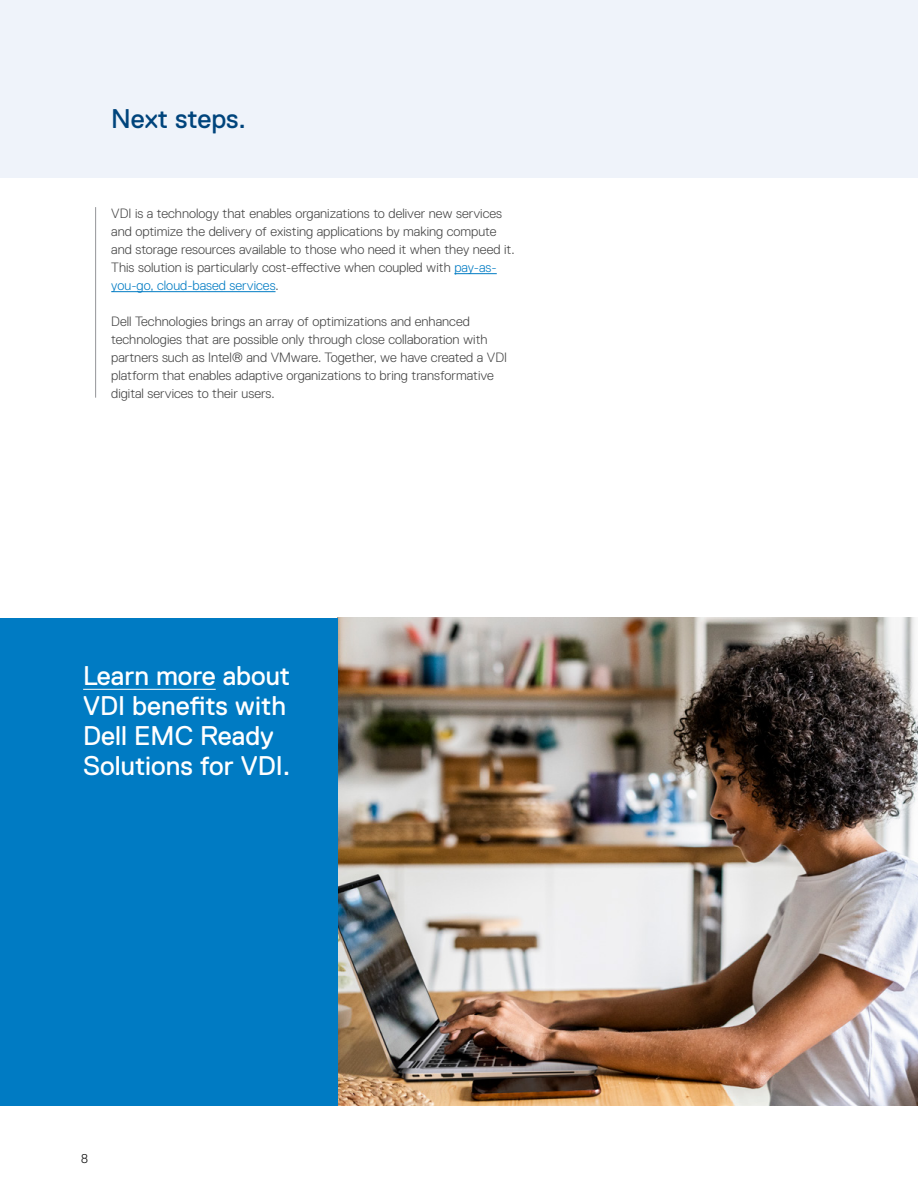
<style>
.page{position:relative;width:918px;height:1188px;background:#fff}
.page>*{position:absolute;margin:0;border:0;box-sizing:border-box;transform-origin:0 0}
.t1{font:27px/30px "Dell Replica";color:#fff}
.t2{font:27px "Dell Replica";color:#00447c}
.t3{font:300 13.5px/18px "Dell Replica";color:#444}
.t4{font:300 12.75px "Dell Replica";color:#000}
.s1{color:#007bc3}
</style>
<div class="page">
<div style="left:0;top:0;width:918px;height:177px;background:#eff3fa"></div>
<hr style="left:454px;top:273px;width:43px;height:1px;background:#007bc3">
<hr style="left:111px;top:291px;width:165px;height:1px;background:#007bc3">
<img style="left:338px;top:618px;width:580px;height:488px">
<div style="left:0;top:618px;width:338px;height:488px;background:#007bc3"></div>
<hr style="left:83px;top:689px;width:133px;height:1px;background:#fff">
<hr style="left:95px;top:207px;width:1px;height:191px;background:#939598">
<h1 class="t2" style="left:111px;top:104px;width:136px">Next steps.</h1>
<p class="t3" style="left:111px;top:204px;width:405px">VDI is a technology that enables organizations to deliver new services and optimize the delivery of existing applications by making compute and storage resources available to those who need it when they need it.<br>This solution is particularly cost-effective when coupled with <span class="s1">pay-as&shy;you-go, cloud-based services</span>.</p>
<p class="t3" style="left:111px;top:312px;width:397px">Dell Technologies brings an array of optimizations and enhanced technologies that are possible only through close collaboration with partners such as Intel® and VMware. Together, we have created a VDI platform that enables adaptive organizations to bring transformative digital services to their users.</p>
<h1 class="t1" style="left:83px;top:661px;width:209px">Learn more about<br>VDI benefits with<br>Dell EMC Ready<br>Solutions for VDI.</h1>
<p class="t4" style="left:81px;top:1152px;width:8px">8</p>
</div>
